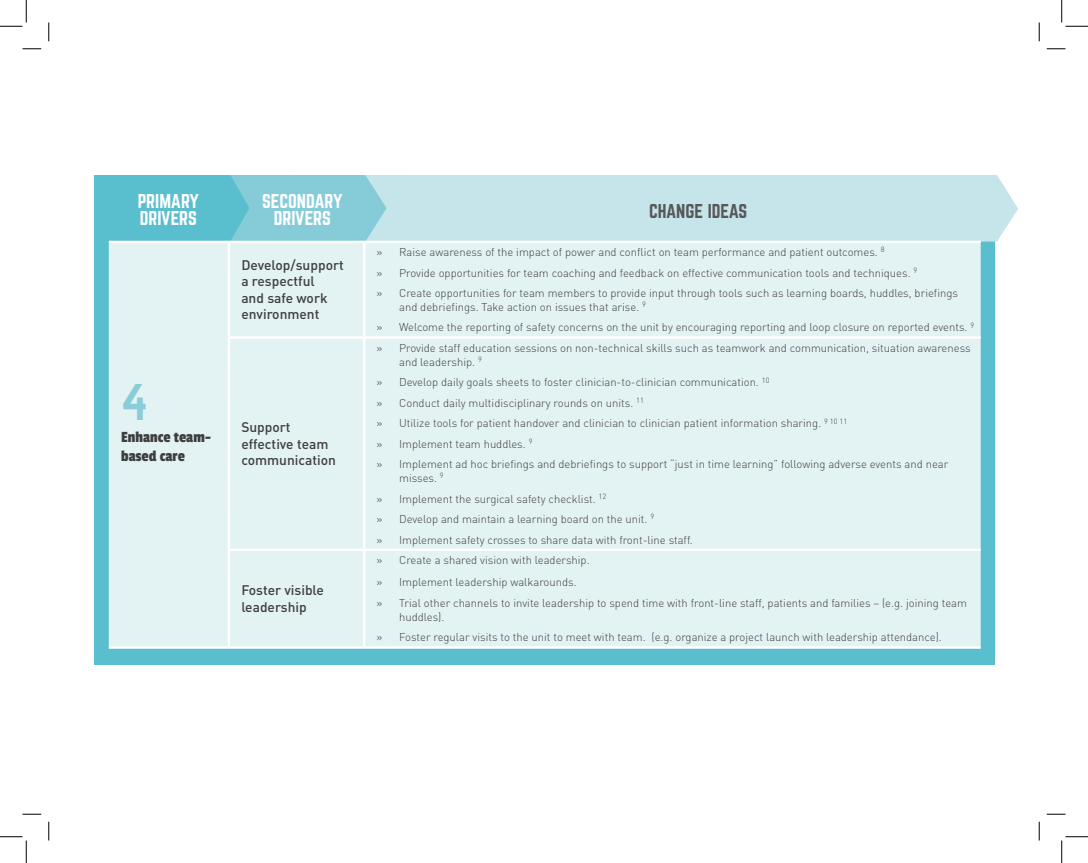
<style>
.page{position:relative;width:1088px;height:863px;background:#fff}
.page>*{position:absolute;margin:0;border:0;box-sizing:border-box;transform-origin:0 0}
.t1{font:45px "Norwester";color:#89cdd9}
.t2{font:17.5px/17.9px "Norwester";color:#fff}
.t3{font:17.5px "Norwester";color:#57585a}
.t4{font:16.25px/19.5px "Passion One";color:#3e3e3f}
.t5{font:500 13.75px/16.5px "DIN";color:#3e3e3f}
.t6{font:300 11.25px/13.5px "DIN";color:#3e3e3f}
</style>
<div class="page">
<div style="left:94px;top:175px;width:900px;height:489px;background:#59becd"></div>
<div style="left:428px;top:175px;width:590px;height:66px;background:#c6e5eb"></div>
<div style="left:109px;top:243px;width:871px;height:403px;background:#e3f2f2"></div>
<hr style="left:109px;top:646px;width:120px;height:2px;background:#fff">
<svg style="left:136px;top:175px;width:292px;height:87px"></svg>
<hr style="left:228px;top:262px;width:2px;height:21px;background:#fff">
<hr style="left:363px;top:262px;width:2px;height:21px;background:#fff">
<hr style="left:228px;top:283px;width:2px;height:34px;background:#fff">
<hr style="left:363px;top:283px;width:2px;height:34px;background:#fff">
<svg style="left:228px;top:317px;width:2px;height:19px"></svg>
<svg style="left:363px;top:317px;width:2px;height:19px"></svg>
<hr style="left:228px;top:336px;width:136px;height:3px;background:#fff">
<hr style="left:228px;top:339px;width:2px;height:33px;background:#fff">
<hr style="left:228px;top:372px;width:2px;height:20px;background:#fff">
<hr style="left:228px;top:392px;width:2px;height:21px;background:#fff">
<hr style="left:228px;top:413px;width:2px;height:20px;background:#fff">
<hr style="left:228px;top:433px;width:2px;height:21px;background:#fff">
<hr style="left:228px;top:454px;width:2px;height:34px;background:#fff">
<hr style="left:228px;top:488px;width:2px;height:20px;background:#fff">
<hr style="left:228px;top:508px;width:2px;height:21px;background:#fff">
<svg style="left:228px;top:529px;width:2px;height:19px"></svg>
<hr style="left:364px;top:336px;width:616px;height:3px;background:#fff">
<hr style="left:363px;top:339px;width:2px;height:33px;background:#fff">
<hr style="left:363px;top:372px;width:2px;height:20px;background:#fff">
<hr style="left:363px;top:392px;width:2px;height:21px;background:#fff">
<hr style="left:363px;top:413px;width:2px;height:20px;background:#fff">
<hr style="left:363px;top:433px;width:2px;height:21px;background:#fff">
<hr style="left:363px;top:454px;width:2px;height:34px;background:#fff">
<hr style="left:363px;top:488px;width:2px;height:20px;background:#fff">
<hr style="left:363px;top:508px;width:2px;height:21px;background:#fff">
<svg style="left:363px;top:529px;width:2px;height:19px"></svg>
<hr style="left:228px;top:548px;width:136px;height:3px;background:#fff">
<hr style="left:228px;top:551px;width:2px;height:20px;background:#fff">
<hr style="left:228px;top:571px;width:2px;height:22px;background:#fff">
<hr style="left:228px;top:593px;width:2px;height:34px;background:#fff">
<svg style="left:228px;top:627px;width:2px;height:19px"></svg>
<hr style="left:364px;top:548px;width:616px;height:3px;background:#fff">
<hr style="left:363px;top:551px;width:2px;height:20px;background:#fff">
<hr style="left:363px;top:571px;width:2px;height:22px;background:#fff">
<hr style="left:363px;top:593px;width:2px;height:34px;background:#fff">
<svg style="left:363px;top:627px;width:2px;height:19px"></svg>
<hr style="left:109px;top:241px;width:120px;height:2px;background:#fff">
<hr style="left:229px;top:241px;width:135px;height:2px;background:#fff">
<hr style="left:364px;top:241px;width:616px;height:2px;background:#fff">
<hr style="left:229px;top:646px;width:135px;height:2px;background:#fff">
<hr style="left:364px;top:646px;width:616px;height:2px;background:#fff">
<svg style="left:22px;top:48px;width:19px;height:2px"></svg>
<svg style="left:1046px;top:48px;width:19px;height:2px"></svg>
<svg style="left:22px;top:813px;width:19px;height:2px"></svg>
<svg style="left:1046px;top:813px;width:19px;height:2px"></svg>
<svg style="left:48px;top:22px;width:2px;height:19px"></svg>
<svg style="left:48px;top:821px;width:2px;height:19px"></svg>
<svg style="left:1038px;top:22px;width:2px;height:19px"></svg>
<svg style="left:1038px;top:821px;width:2px;height:19px"></svg>
<svg style="left:0;top:0;width:27px;height:27px"></svg>
<svg style="left:0;top:836px;width:27px;height:26px"></svg>
<svg style="left:1061px;top:0;width:27px;height:27px"></svg>
<svg style="left:1061px;top:836px;width:27px;height:26px"></svg>
<p class="t2" style="left:138px;top:192px;width:63px">PRIMARY<br>DRIVERS</p>
<p class="t2" style="left:262px;top:192px;width:82px">SECONDARY</p>
<p class="t2" style="left:274px;top:210px;width:59px">DRIVERS</p>
<p class="t1" style="left:121px;top:380px;width:28px">4</p>
<p class="t4" style="left:121px;top:427px;width:92px">Enhance team&shy;based care</p>
<p class="t5" style="left:241px;top:256px;width:104px">Develop/support a respectful<br>and safe work environment</p>
<p class="t5" style="left:241px;top:418px;width:96px">Support effective team communication</p>
<p class="t5" style="left:241px;top:581px;width:84px">Foster visible leadership</p>
<p class="t3" style="left:649px;top:203px;width:100px">CHANGE IDEAS</p>
<p class="t6" style="left:376px;top:245px;width:509px">» Raise awareness of the impact of power and conflict on team performance and patient outcomes. <sup>8</sup></p>
<p class="t6" style="left:376px;top:266px;width:542px">» Provide opportunities for team coaching and feedback on effective communication tools and techniques. <sup>9</sup></p>
<p class="t6" style="left:399px;top:286px;width:560px;text-indent:-22px">» Create opportunities for team members to provide input through tools such as learning boards, huddles, briefings and debriefings. Take action on issues that arise. <sup>9</sup></p>
<p class="t6" style="left:376px;top:320px;width:599px">» Welcome the reporting of safety concerns on the unit by encouraging reporting and loop closure on reported events. <sup>9</sup></p>
<p class="t6" style="left:399px;top:341px;width:573px;text-indent:-22px">» Provide staff education sessions on non-technical skills such as teamwork and communication, situation awareness and leadership. <sup>9</sup></p>
<p class="t6" style="left:376px;top:375px;width:394px">» Develop daily goals sheets to foster clinician-to-clinician communication. <sup>10</sup></p>
<p class="t6" style="left:376px;top:396px;width:269px">» Conduct daily multidisciplinary rounds on units. <sup>11</sup></p>
<p class="t6" style="left:376px;top:416px;width:472px">» Utilize tools for patient handover and clinician to clinician patient information sharing. <sup>9</sup> <sup>10</sup> <sup>11</sup></p>
<p class="t6" style="left:376px;top:437px;width:157px">» Implement team huddles. <sup>9</sup></p>
<p class="t6" style="left:399px;top:457px;width:550px;text-indent:-22px">» Implement ad hoc briefings and debriefings to support “just in time learning” following adverse events and near misses. <sup>9</sup></p>
<p class="t6" style="left:376px;top:491px;width:231px">» Implement the surgical safety checklist. <sup>12</sup></p>
<p class="t6" style="left:376px;top:512px;width:279px">» Develop and maintain a learning board on the unit. <sup>9</sup></p>
<p class="t6" style="left:376px;top:532px;width:318px">» Implement safety crosses to share data with front-line staff.</p>
<p class="t6" style="left:376px;top:553px;width:214px">» Create a shared vision with leadership.</p>
<p class="t6" style="left:376px;top:575px;width:201px">» Implement leadership walkarounds.</p>
<p class="t6" style="left:399px;top:596px;width:569px;text-indent:-22px">» Trial other channels to invite leadership to spend time with front-line staff, patients and families – (e.g. joining team huddles).</p>
<p class="t6" style="left:376px;top:630px;width:566px">» Foster regular visits to the unit to meet with team. (e.g. organize a project launch with leadership attendance).</p>
</div>
